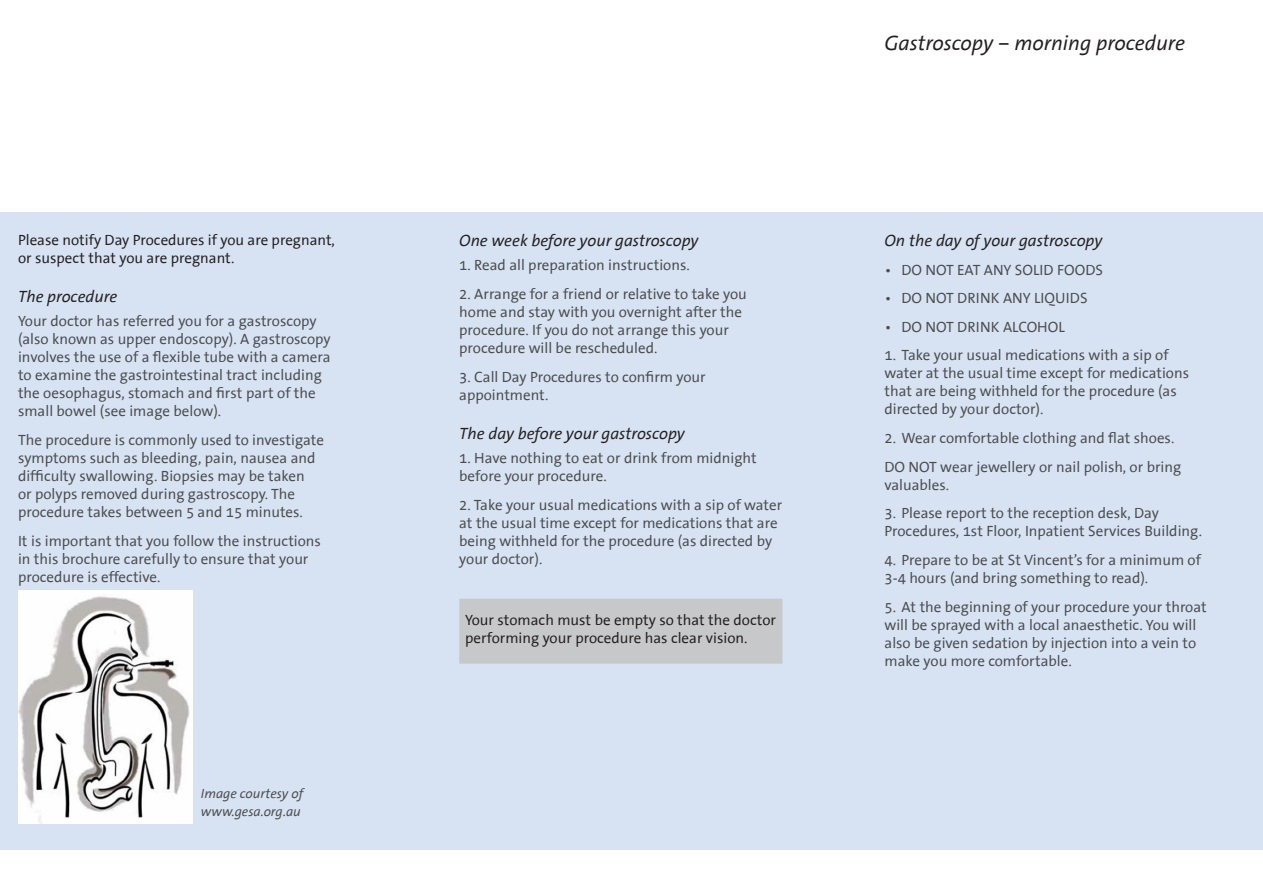
<style>
.page{position:relative;width:1263px;height:893px;background:#fff}
.page>*{position:absolute;margin:0;border:0;box-sizing:border-box;transform-origin:0 0}
.t1{font:italic 21px "The Sans Office";color:#231f20}
.t2{font:italic 16.5px "The Sans Office";color:#231f20}
.Body_Text_9pt{font:15px/18px "The Sans Office";color:#4b4c4d}
.t3{font:15px/18px "The Sans Office";color:#231f20}
.t4{font:italic 13.5px/18px "The Sans Office";color:#4b4c4d}
</style>
<div class="page">
<div style="left:0;top:212px;width:1263px;height:638px;background:#d7e3f3"></div>
<div style="left:460px;top:599px;width:322px;height:64px;background:#c7c8ca"></div>
<div style="left:459px;top:599px;width:323px;height:65px;border:2px solid #c7c8ca"></div>
<img style="left:18px;top:590px;width:174px;height:234px">
<p class="t3" style="left:18px;top:231px;width:318px">Please notify Day Procedures if you are pregnant, or suspect that you are pregnant.</p>
<p class="t2" style="left:18px;top:288px;width:101px">The procedure</p>
<p class="Body_Text_9pt" style="left:18px;top:313px;width:314px">Your doctor has referred you for a gastroscopy (also known as upper endoscopy). A gastroscopy involves the use of a flexible tube with a camera to examine the gastrointestinal tract including the oesophagus, stomach and first part of the small bowel (see image below).</p>
<p class="Body_Text_9pt" style="left:18px;top:432px;width:308px">The procedure is commonly used to investigate symptoms such as bleeding, pain, nausea and difficulty swallowing. Biopsies may be taken<br>or polyps removed during gastroscopy. The procedure takes between 5 and 15 minutes.</p>
<p class="Body_Text_9pt" style="left:18px;top:532px;width:304px">It is important that you follow the instructions in this brochure carefully to ensure that your procedure is effective.</p>
<p class="t4" style="left:201px;top:785px;width:104px">Image courtesy of www.gesa.org.au</p>
<p class="t2" style="left:459px;top:232px;width:241px">One week before your gastroscopy</p>
<p class="Body_Text_9pt" style="left:459px;top:257px;width:232px">1. Read all preparation instructions.</p>
<p class="Body_Text_9pt" style="left:459px;top:285px;width:289px">2. Arrange for a friend or relative to take you home and stay with you overnight after the procedure. If you do not arrange this your procedure will be rescheduled.</p>
<p class="Body_Text_9pt" style="left:459px;top:368px;width:248px">3. Call Day Procedures to confirm your appointment.</p>
<p class="t2" style="left:459px;top:425px;width:227px">The day before your gastroscopy</p>
<p class="Body_Text_9pt" style="left:459px;top:450px;width:299px">1. Have nothing to eat or drink from midnight before your procedure.</p>
<p class="Body_Text_9pt" style="left:459px;top:496px;width:324px">2. Take your usual medications with a sip of water at the usual time except for medications that are being withheld for the procedure (as directed by your doctor).</p>
<p class="t3" style="left:465px;top:611px;width:313px">Your stomach must be empty so that the doctor performing your procedure has clear vision.</p>
<p class="t1" style="left:884px;top:32px;width:302px">Gastroscopy – morning procedure</p>
<p class="t2" style="left:884px;top:232px;width:219px">On the day of your gastroscopy</p>
<p class="Body_Text_9pt" style="left:884px;top:261px;width:220px">• DO NOT EAT ANY SOLID FOODS</p>
<p class="Body_Text_9pt" style="left:884px;top:290px;width:205px">• DO NOT DRINK ANY LIQUIDS</p>
<p class="Body_Text_9pt" style="left:884px;top:318px;width:182px">• DO NOT DRINK ALCOHOL</p>
<p class="Body_Text_9pt" style="left:884px;top:347px;width:306px">1. Take your usual medications with a sip of water at the usual time except for medications that are being withheld for the procedure (as directed by your doctor).</p>
<p class="Body_Text_9pt" style="left:884px;top:430px;width:291px">2. Wear comfortable clothing and flat shoes.</p>
<p class="Body_Text_9pt" style="left:884px;top:458px;width:298px">DO NOT wear jewellery or nail polish, or bring valuables.</p>
<p class="Body_Text_9pt" style="left:884px;top:505px;width:319px">3. Please report to the reception desk, Day<br>Procedures, 1st Floor, Inpatient Services Building.</p>
<p class="Body_Text_9pt" style="left:884px;top:552px;width:318px">4. Prepare to be at St Vincent’s for a minimum of<br>3-4 hours (and bring something to read).</p>
<p class="Body_Text_9pt" style="left:884px;top:598px;width:324px">5. At the beginning of your procedure your throat will be sprayed with a local anaesthetic. You will also be given sedation by injection into a vein to make you more comfortable.</p>
</div>
